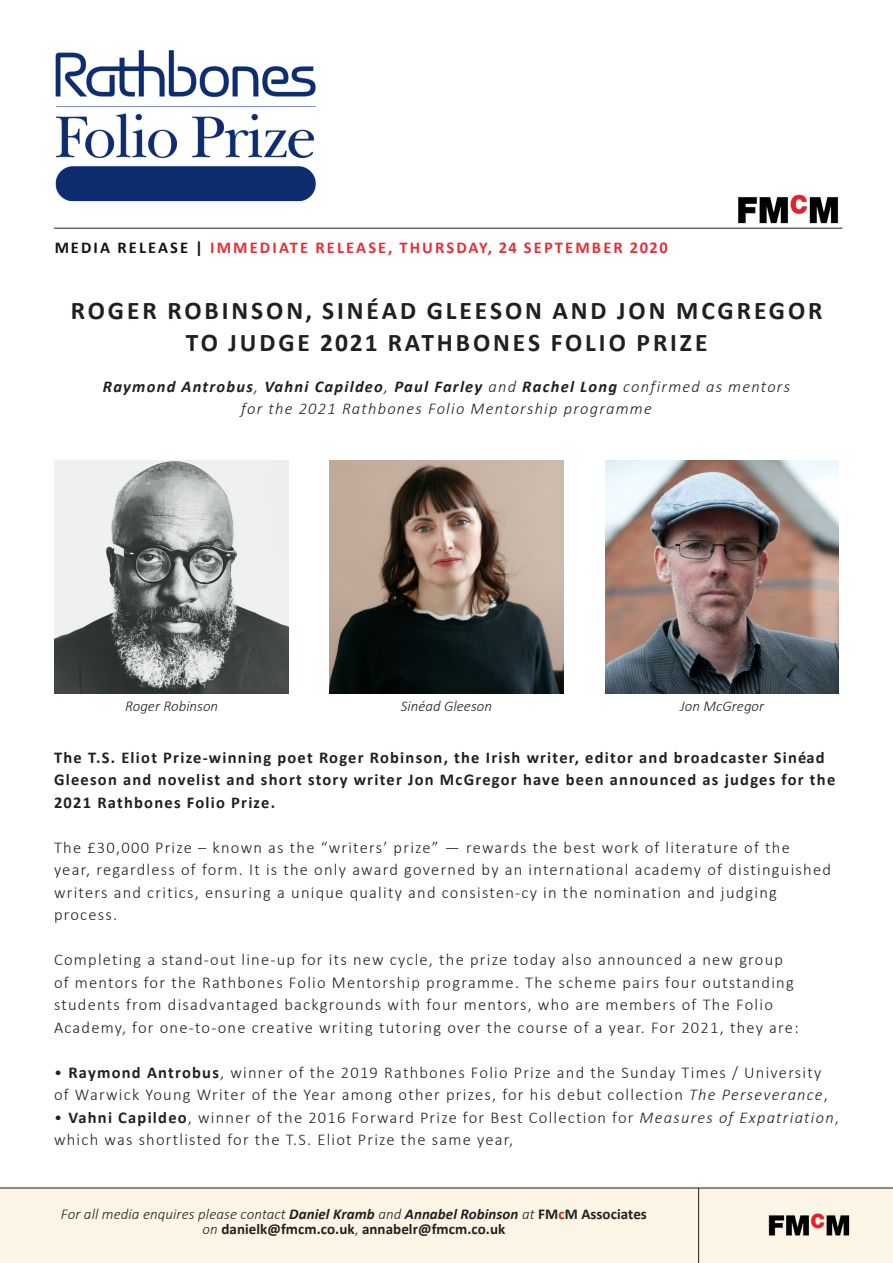
<style>
.page{position:relative;width:893px;height:1263px;background:#fff}
.page>*{position:absolute;margin:0;border:0;box-sizing:border-box;transform-origin:0 0}
.t1{font:700 25.5px/31.5px "Calibri";letter-spacing:.115em;color:#231f20;text-align:center}
.t2{font:300 16.5px/22.5px "Calibri";letter-spacing:.075em;color:#231f20}
.t3{font:700 16.5px/22.5px "Calibri";letter-spacing:.075em;color:#231f20}
.t4{font:italic 300 16.5px/22.5px "Calibri";letter-spacing:.075em;color:#231f20;text-align:center}
.t5{font:700 16.5px "Calibri";letter-spacing:.13em;color:#eb1d23}
.t6{font:700 15px/15px "Calibri";letter-spacing:.005em;color:#231f20;text-align:center}
.t7{font:italic 300 15px "Calibri";color:#231f20}
.s1{color:#000}
.s2{font-weight:700}
.s3{font-style:italic}
.s4{font-weight:300;font-style:italic}
.s5{color:#d1232a}
.s6{font-weight:300}
</style>
<div class="page">
<img style="left:55px;top:50px;width:261px;height:152px">
<div style="left:0;top:1186px;width:893px;height:77px;background:#faf5e5"></div>
<hr style="left:698px;top:1188px;width:1px;height:75px;background:#231f20">
<img style="left:768px;top:1213px;width:81px;height:23px">
<hr style="left:0;top:1188px;width:893px;height:1px;background:#231f20">
<img style="left:738px;top:194px;width:100px;height:29px">
<hr style="left:54px;top:228px;width:788px;height:1px;background:#231f20">
<img style="left:55px;top:460px;width:234px;height:234px">
<img style="left:330px;top:460px;width:233px;height:234px">
<img style="left:605px;top:460px;width:234px;height:234px">
<p class="t5" style="left:54px;top:235px;width:615px"><span class="s1">MEDIA RELEASE |</span> IMMEDIATE RELEASE, THURSDAY, 24 SEPTEMBER 2020</p>
<p class="t1" style="left:71px;top:294px;width:753px">ROGER ROBINSON, SINÉAD GLEESON AND JON MCGREGOR<br>TO JUDGE 2021 RATHBONES FOLIO PRIZE</p>
<p class="t4" style="left:103px;top:375px;width:689px"><span class="s2">Raymond Antrobus</span>, <span class="s2">Vahni Capildeo</span>, <span class="s2">Paul Farley</span> and <span class="s2">Rachel Long</span> confirmed as mentors for the 2021 Rathbones Folio Mentorship programme</p>
<p class="t7" style="left:125px;top:696px;width:95px">Roger Robinson</p>
<p class="t7" style="left:401px;top:696px;width:93px">Sinéad Gleeson</p>
<p class="t7" style="left:680px;top:696px;width:86px">Jon McGregor</p>
<p class="t3" style="left:54px;top:746px;width:783px">The T.S. Eliot Prize-winning poet Roger Robinson, the Irish writer, editor and broadcaster Sinéad<br>Gleeson and novelist and short story writer Jon McGregor have been announced as judges for the<br>2021 Rathbones Folio Prize.</p>
<p class="t2" style="left:54px;top:836px;width:778px">The £30,000 Prize – known as the “writers’ prize” — rewards the best work of literature of the<br>year, regardless of form. It is the only award governed by an international academy of distinguished writers and critics, ensuring a unique quality and consisten-cy in the nomination and judging process.</p>
<p class="t2" style="left:54px;top:948px;width:746px">Completing a stand-out line-up for its new cycle, the prize today also announced a new group of mentors for the Rathbones Folio Mentorship programme. The scheme pairs four outstanding students from disadvantaged backgrounds with four mentors, who are members of The Folio Academy, for one-to-one creative writing tutoring over the course of a year. For 2021, they are:</p>
<p class="t2" style="left:54px;top:1061px;width:775px">• <span class="s2">Raymond Antrobus</span>, winner of the 2019 Rathbones Folio Prize and the Sunday Times / University of Warwick Young Writer of the Year among other prizes, for his debut collection <span class="s3">The Perseverance</span>,</p>
<p class="t2" style="left:54px;top:1106px;width:786px">• <span class="s2">Vahni Capildeo</span>, winner of the 2016 Forward Prize for Best Collection for <span class="s3">Measures of Expatriation</span>, which was shortlisted for the T.S. Eliot Prize the same year,</p>
<p class="t6" style="left:61px;top:1206px;width:587px"><span class="s4">For all media enquires please contact</span> <span class="s3">Daniel Kramb</span> <span class="s4">and</span> <span class="s3">Annabel Robinson</span> <span class="s4">at</span> FM<span class="s5">c</span>M Associates <span class="s4">on</span> danielk@fmcm.co.uk<span class="s6">,</span> annabelr@fmcm.co.uk</p>
</div>
